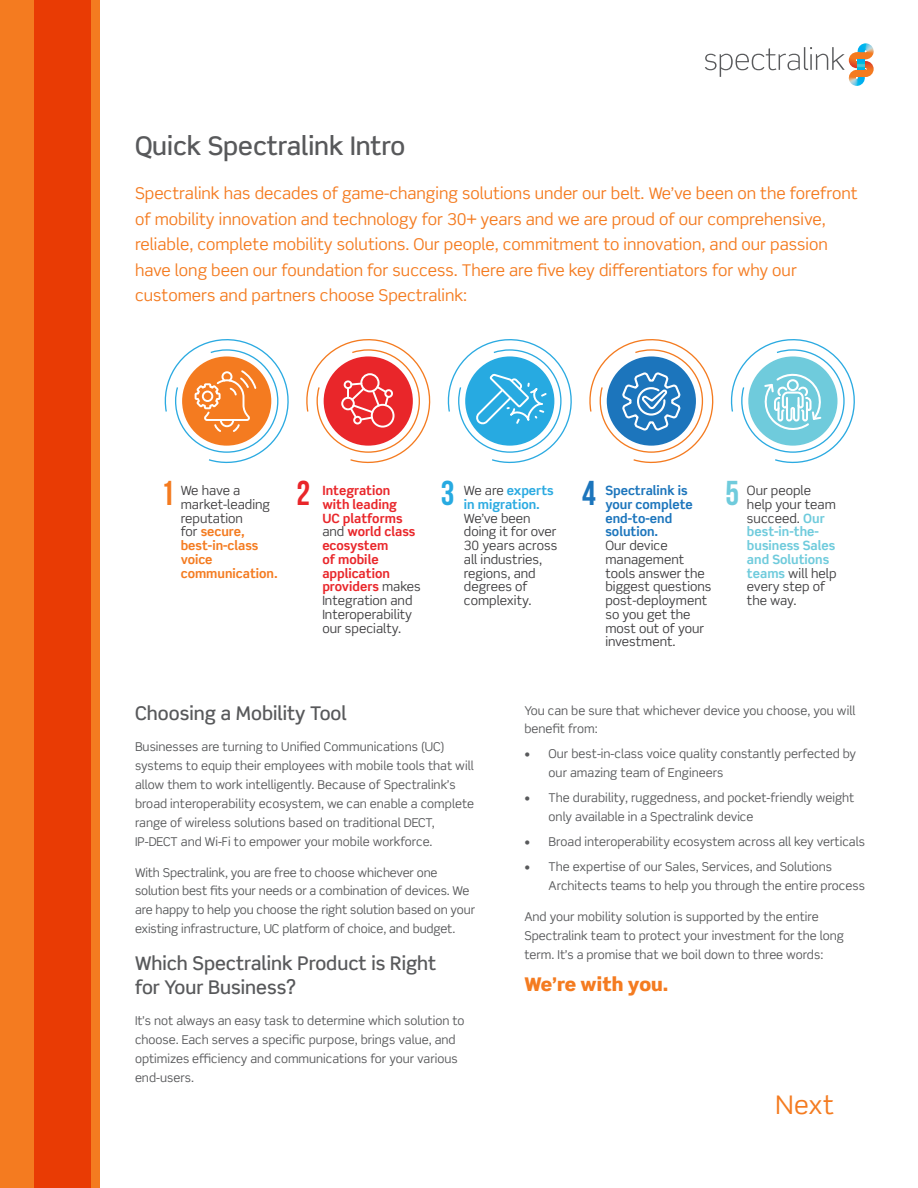
<style>
.page{position:relative;width:918px;height:1188px;background:#fff}
.page>*{position:absolute;margin:0;border:0;box-sizing:border-box;transform-origin:0 0}
.t1{font:700 34.5px "Bebas Neue";color:#f47b20}
.t2{font:700 34.5px "Bebas Neue";color:#e9262a}
.t3{font:700 34.5px "Bebas Neue";color:#27aae1}
.t4{font:700 34.5px "Bebas Neue";color:#1c75bc}
.t5{font:700 34.5px "Bebas Neue";color:#6fcbdc}
.t6{font:500 25.65px "Scene Std";color:#58595b}
.t7{font:25.65px "Scene Std";color:#f47b20}
.t8{font:500 18.9px/24.3px "Scene Std";color:#58595b}
.t9{font:900 18.9px "Scene Std";color:#f47b20}
.t10{font:16.2px/25.7px "Scene Std";color:#f47b20}
.t11{font:12.75px/13.8px "Scene Std";color:#414042}
.t12{font:700 12.75px/13.8px "Scene Pro";color:#e9262a}
.t13{font:700 12.75px/13.8px "Scene Pro";color:#1c75bc}
.t14{font:700 12.75px/13.8px "Scene Pro";color:#f47b20}
.t15{font:700 12.75px/13.8px "Scene Pro";color:#6fcbdc}
.t16{font:700 12.75px/13.8px "Scene Pro";color:#2baae1}
.t17{font:12.15px/18.9px "Scene Std";color:#58595b}
.s1{font-family:"Scene Std";font-weight:400;color:#414042}
.s2{font-family:"Scene Pro";font-weight:700;color:#6fcbdc}
</style>
<div class="page">
<img style="left:849px;top:79px;width:16px;height:7px">
<img style="left:859px;top:43px;width:13px;height:4px">
<svg style="left:705px;top:47px;width:169px;height:32px"></svg>
<div style="left:0;top:0;width:100px;height:1188px;background:#f47b20"></div>
<div style="left:34px;top:0;width:57px;height:1188px;background:#e93b04"></div>
<svg style="left:730px;top:339px;width:125px;height:125px"></svg>
<svg style="left:589px;top:339px;width:125px;height:125px"></svg>
<svg style="left:306px;top:339px;width:125px;height:125px"></svg>
<svg style="left:164px;top:339px;width:125px;height:125px"></svg>
<svg style="left:447px;top:339px;width:125px;height:125px"></svg>
<h2 class="t6" style="left:135px;top:130px;width:272px">Quick Spectralink Intro</h2>
<p class="t10" style="left:135px;top:180px;width:724px">Spectralink has decades of game-changing solutions under our belt. We’ve been on the forefront of mobility innovation and technology for 30+ years and we are proud of our comprehensive, reliable, complete mobility solutions. Our people, commitment to innovation, and our passion have long been our foundation for success. There are five key differentiators for why our customers and partners choose Spectralink:</p>
<h1 class="t1" style="left:161px;top:474px;width:15px">1</h1>
<h1 class="t2" style="left:297px;top:474px;width:15px">2</h1>
<h1 class="t3" style="left:441px;top:474px;width:15px">3</h1>
<h1 class="t4" style="left:582px;top:474px;width:15px">4</h1>
<h1 class="t5" style="left:725px;top:474px;width:15px">5</h1>
<p class="t11" style="left:181px;top:484px;width:91px">We have a market-leading reputation</p>
<p class="t14" style="left:181px;top:525px;width:99px"><span class="s1">for</span> secure, best-in-class voice communication.</p>
<p class="t12" style="left:322px;top:484px;width:100px">Integration<br>with leading<br>UC platforms <span class="s1">and</span> world class ecosystem<br>of mobile application providers <span class="s1">makes</span></p>
<p class="t11" style="left:322px;top:594px;width:92px;text-align:justify">Integration and Interoperability our specialty.</p>
<p class="t13" style="left:605px;top:484px;width:89px">Spectralink is your complete end-to-end solution.</p>
<p class="t11" style="left:605px;top:539px;width:108px">Our device management tools answer the biggest questions post-deployment so you get the most out of your investment.</p>
<p class="t16" style="left:464px;top:484px;width:91px"><span class="s1">We are</span> experts in migration.</p>
<p class="t11" style="left:464px;top:511px;width:95px">We’ve been doing it for over<br>30 years across all industries, regions, and degrees of complexity.</p>
<p class="t11" style="left:747px;top:484px;width:90px">Our people help your team succeed. <span class="s2">Our</span></p>
<p class="t15" style="left:747px;top:525px;width:90px">best-in-the&shy;business Sales and Solutions</p>
<p class="t11" style="left:747px;top:566px;width:91px"><span class="s2">teams</span> will help every step of the way.</p>
<h3 class="t8" style="left:135px;top:701px;width:213px">Choosing a Mobility Tool</h3>
<p class="t17" style="left:135px;top:737px;width:341px">Businesses are turning to Unified Communications (UC) systems to equip their employees with mobile tools that will allow them to work intelligently. Because of Spectralink’s broad interoperability ecosystem, we can enable a complete range of wireless solutions based on traditional DECT, IP-DECT and Wi-Fi to empower your mobile workforce.</p>
<p class="t17" style="left:135px;top:863px;width:342px">With Spectralink, you are free to choose whichever one solution best fits your needs or a combination of devices. We are happy to help you choose the right solution based on your existing infrastructure, UC platform of choice, and budget.</p>
<h3 class="t8" style="left:135px;top:951px;width:303px">Which Spectralink Product is Right for Your Business?</h3>
<p class="t17" style="left:135px;top:1011px;width:331px">It’s not always an easy task to determine which solution to choose. Each serves a specific purpose, brings value, and optimizes efficiency and communications for your various end-users.</p>
<p class="t17" style="left:524px;top:701px;width:333px">You can be sure that whichever device you choose, you will benefit from:</p>
<p class="t17" style="left:549px;top:745px;width:309px;text-indent:-24px">• Our best-in-class voice quality constantly perfected by our amazing team of Engineers</p>
<p class="t17" style="left:549px;top:788px;width:307px;text-indent:-24px">• The durability, ruggedness, and pocket-friendly weight only available in a Spectralink device</p>
<p class="t17" style="left:524px;top:832px;width:342px">• Broad interoperability ecosystem across all key verticals</p>
<p class="t17" style="left:549px;top:857px;width:318px;text-indent:-24px">• The expertise of our Sales, Services, and Solutions<br>Architects teams to help you through the entire process</p>
<p class="t17" style="left:524px;top:907px;width:321px">And your mobility solution is supported by the entire<br>Spectralink team to protect your investment for the long term. It’s a promise that we boil down to three words:</p>
<h3 class="t9" style="left:524px;top:972px;width:146px">We’re with you.</h3>
<h2 class="t7" style="left:775px;top:1089px;width:60px">Next</h2>
</div>
